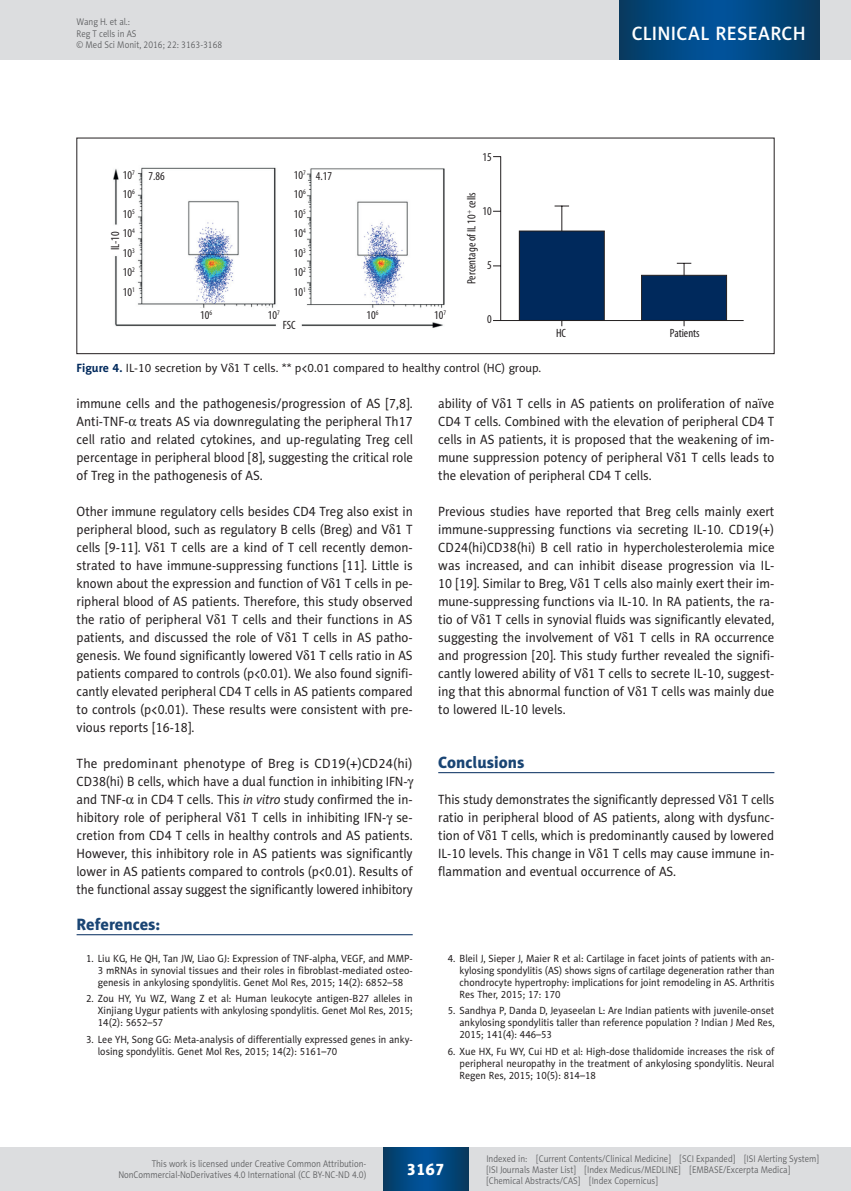
<style>
.page{position:relative;width:851px;height:1191px;background:#fff}
.page>*{position:absolute;margin:0;border:0;box-sizing:border-box;transform-origin:0 0}
.t1{font:19.5px "Naomi Sans EFN Medium";letter-spacing:.015em;color:#fff}
.MSM_Headline_1{font:16.5px "Naomi Sans EFN Heavy";color:#1a4574}
.MSM_Referencje_Tytul{font:16.5px "Naomi Sans EFN Heavy";color:#1a4574}
.t2{font:16.5px "Naomi Sans EFN Heavy";color:#fff}
.MSM_Body{font:13.5px/18px "Naomi Sans EFN";color:#231f20;text-align:justify;scale:.95 1}
.MSM_Body-2{font:13.5px/18px "Naomi Sans EFN";color:#231f20;text-align:justify}
.MSM_Body-3{font:13.5px/18px "Naomi Sans EFN";color:#231f20;text-align:justify;scale:.93 1}
.t3{font:condensed 12px/19.5px "Myriad Pro";color:#231f20;text-align:justify}
.MSM_Rycina_tytul{font:12px "Naomi Sans EFN";color:#231f20}
.MSM_Referencje_punkt{font:10.5px/12px "Naomi Sans EFN";color:#231f20;text-align:justify;scale:.95 1}
.MSM_Referencje_punkt-2{font:10.5px/12px "Naomi Sans EFN";color:#231f20;text-align:justify;scale:.96 1}
.t4{font:9.75px/11.2px "Naomi Sans EFN Light";color:#57585a;scale:.9 1}
.t5{font:condensed 7.05px "Myriad Pro";color:#231f20}
.s1{font-weight:700;color:#00295c}
.s2{font-family:"Standard Sym L"}
.s3{font-style:italic}
</style>
<div class="page">
<img style="left:113px;top:167px;width:332px;height:161px">
<hr style="left:500px;top:156px;width:1px;height:164px;background:#231f20">
<hr style="left:493px;top:320px;width:250px;height:1px;background:#231f20">
<hr style="left:561px;top:206px;width:1px;height:120px;background:#231f20">
<svg style="left:554px;top:206px;width:15px;height:1px"></svg>
<svg style="left:518px;top:230px;width:174px;height:97px"></svg>
<div style="left:641px;top:275px;width:85px;height:46px;background:#00295c;border:1px solid #231f20"></div>
<div style="left:77px;top:138px;width:697px;height:216px;border:1px solid #231f20"></div>
<hr style="left:438px;top:772px;width:336px;height:1px;background:#00295c">
<hr style="left:77px;top:934px;width:335px;height:1px;background:#00295c">
<div style="left:0;top:1148px;width:850px;height:43px;background:#dcdddf"></div>
<svg style="left:383px;top:1147px;width:85px;height:43px"></svg>
<div style="left:0;top:0;width:850px;height:60px;background:#dcdddf"></div>
<svg style="left:619px;top:0;width:200px;height:60px"></svg>
<p class="t4" style="left:77px;top:16px;width:163px">Wang H. et al.:<br>Reg T cells in AS<br>© Med Sci Monit, 2016; 22: 3163-3168</p>
<h1 class="t1" style="left:631px;top:22px;width:175px">CLINICAL RESEARCH</h1>
<p class="t5" style="left:132px;top:169px;width:4px">7</p>
<p class="t3" style="left:123px;top:185px;width:13px">10<sup>6<br></sup>10<sup>5<br></sup>10<sup>4<br></sup>10<sup>3<br></sup>10<sup>2<br></sup>10<sup>1</sup></p>
<p class="t3" style="left:294px;top:165px;width:13px">10<sup>7<br></sup>10<sup>6<br></sup>10<sup>5<br></sup>10<sup>4<br></sup>10<sup>3<br></sup>10<sup>2<br></sup>10<sup>1</sup></p>
<p class="t3" style="left:123px;top:165px;width:11px">10</p>
<p class="t3" style="left:148px;top:166px;width:18px">7.86</p>
<p class="t3" style="left:316px;top:166px;width:18px">4.17</p>
<p class="t3" style="left:106px;top:250px;width:20px;rotate:-90deg">IL-10</p>
<p class="t3" style="left:200px;top:305px;width:13px">10<sup>6</sup></p>
<p class="t3" style="left:268px;top:305px;width:13px">10<sup>7</sup></p>
<p class="t3" style="left:366px;top:305px;width:13px">10<sup>6</sup></p>
<p class="t3" style="left:434px;top:305px;width:13px">10<sup>7</sup></p>
<p class="t3" style="left:282px;top:315px;width:14px">FSC</p>
<p class="t3" style="left:482px;top:148px;width:11px">15</p>
<p class="t3" style="left:462px;top:284px;width:93px;rotate:-90deg">Percentage of IL 10<sup>+</sup> cells</p>
<p class="t3" style="left:482px;top:202px;width:11px">10</p>
<p class="t3" style="left:487px;top:256px;width:6px">5</p>
<p class="t3" style="left:487px;top:310px;width:6px">0</p>
<p class="MSM_Rycina_tytul" style="left:77px;top:361px;width:466px"><span class="s1">Figure 4.</span> IL-10 secretion by V<span class="s2">d</span>1 T cells. ** p&lt;0.01 compared to healthy control (HC) group.</p>
<p class="t3" style="left:556px;top:324px;width:12px">HC</p>
<p class="t3" style="left:669px;top:324px;width:31px">Patients</p>
<p class="MSM_Body" style="left:77px;top:394px;width:355px">immune cells and the pathogenesis/progression of AS [7,8].<br>Anti-TNF-<span class="s2">a</span> treats AS via downregulating the peripheral Th17 cell ratio and related cytokines, and up-regulating Treg cell percentage in peripheral blood [8], suggesting the critical role of Treg in the pathogenesis of AS.</p>
<p class="MSM_Body" style="left:77px;top:502px;width:355px">Other immune regulatory cells besides CD4 Treg also exist in peripheral blood, such as regulatory B cells (Breg) and V<span class="s2">d</span>1 T cells [9-11]. V<span class="s2">d</span>1 T cells are a kind of T cell recently demon&shy;strated to have immune-suppressing functions [11]. Little is known about the expression and function of V<span class="s2">d</span>1 T cells in pe&shy;ripheral blood of AS patients. Therefore, this study observed the ratio of peripheral V<span class="s2">d</span>1 T cells and their functions in AS patients, and discussed the role of V<span class="s2">d</span>1 T cells in AS patho&shy;genesis. We found significantly lowered V<span class="s2">d</span>1 T cells ratio in AS patients compared to controls (p&lt;0.01). We also found signifi&shy;cantly elevated peripheral CD4 T cells in AS patients compared to controls (p&lt;0.01). These results were consistent with pre&shy;vious reports [16-18].</p>
<p class="MSM_Body-2" style="left:77px;top:754px;width:337px">The predominant phenotype of Breg is CD19(+)CD24(hi)<br>CD38(hi) B cells, which have a dual function in inhibiting IFN-<span class="s2">g </span>and TNF-<span class="s2">a</span> in CD4 T cells. This <span class="s3">in vitro</span> study confirmed the in&shy;hibitory role of peripheral V<span class="s2">d</span>1 T cells in inhibiting IFN-<span class="s2">g</span> se&shy;cretion from CD4 T cells in healthy controls and AS patients.<br>However, this inhibitory role in AS patients was significantly lower in AS patients compared to controls (p&lt;0.01). Results of the functional assay suggest the significantly lowered inhibitory</p>
<p class="MSM_Referencje_Tytul" style="left:77px;top:914px;width:85px">References:</p>
<p class="MSM_Referencje_punkt" style="left:98px;top:952px;width:333px;text-indent:-12px">1. Liu KG, He QH, Tan JW, Liao GJ: Expression of TNF-alpha, VEGF, and MMP-3 mRNAs in synovial tissues and their roles in fibroblast-mediated osteo&shy;genesis in ankylosing spondylitis. Genet Mol Res, 2015; 14(2): 6852–58</p>
<p class="MSM_Referencje_punkt-2" style="left:98px;top:993px;width:329px;text-indent:-12px">2. Zou HY, Yu WZ, Wang Z et al: Human leukocyte antigen-B27 alleles in Xinjiang Uygur patients with ankylosing spondylitis. Genet Mol Res, 2015; 14(2): 5652–57</p>
<p class="MSM_Referencje_punkt" style="left:98px;top:1033px;width:333px;text-indent:-12px">3. Lee YH, Song GG: Meta-analysis of differentially expressed genes in anky&shy;losing spondylitis. Genet Mol Res, 2015; 14(2): 5161–70</p>
<p class="MSM_Body" style="left:438px;top:394px;width:355px">ability of V<span class="s2">d</span>1 T cells in AS patients on proliferation of naïve CD4 T cells. Combined with the elevation of peripheral CD4 T cells in AS patients, it is proposed that the weakening of im&shy;mune suppression potency of peripheral V<span class="s2">d</span>1 T cells leads to the elevation of peripheral CD4 T cells.</p>
<p class="MSM_Body" style="left:438px;top:502px;width:355px">Previous studies have reported that Breg cells mainly exert immune-suppressing functions via secreting IL-10. CD19(+)<br>CD24(hi)CD38(hi) B cell ratio in hypercholesterolemia mice was increased, and can inhibit disease progression via IL-10 [19]. Similar to Breg, V<span class="s2">d</span>1 T cells also mainly exert their im&shy;mune-suppressing functions via IL-10. In RA patients, the ra&shy;tio of V<span class="s2">d</span>1 T cells in synovial fluids was significantly elevated, suggesting the involvement of V<span class="s2">d</span>1 T cells in RA occurrence and progression [20]. This study further revealed the signifi&shy;cantly lowered ability of V<span class="s2">d</span>1 T cells to secrete IL-10, suggest&shy;ing that this abnormal function of V<span class="s2">d</span>1 T cells was mainly due to lowered IL-10 levels.</p>
<p class="MSM_Headline_1" style="left:438px;top:752px;width:88px">Conclusions</p>
<p class="MSM_Body-3" style="left:438px;top:790px;width:363px">This study demonstrates the significantly depressed V<span class="s2">d</span>1 T cells ratio in peripheral blood of AS patients, along with dysfunc&shy;tion of V<span class="s2">d</span>1 T cells, which is predominantly caused by lowered IL-10 levels. This change in V<span class="s2">d</span>1 T cells may cause immune in&shy;flammation and eventual occurrence of AS.</p>
<p class="MSM_Referencje_punkt" style="left:459px;top:952px;width:333px;text-indent:-12px">4. Bleil J, Sieper J, Maier R et al: Cartilage in facet joints of patients with an&shy;kylosing spondylitis (AS) shows signs of cartilage degeneration rather than chondrocyte hypertrophy: implications for joint remodeling in AS. Arthritis Res Ther, 2015; 17: 170</p>
<p class="MSM_Referencje_punkt" style="left:459px;top:1005px;width:333px;text-indent:-12px">5. Sandhya P, Danda D, Jeyaseelan L: Are Indian patients with juvenile-onset ankylosing spondylitis taller than reference population ? Indian J Med Res, 2015; 141(4): 446–53</p>
<p class="MSM_Referencje_punkt" style="left:459px;top:1045px;width:333px;text-indent:-12px">6. Xue HX, Fu WY, Cui HD et al: High-dose thalidomide increases the risk of peripheral neuropathy in the treatment of ankylosing spondylitis. Neural Regen Res, 2015; 10(5): 814–18</p>
<p class="t4" style="left:118px;top:1158px;width:277px;text-align:right">This work is licensed under Creative Common Attribution-<br>NonCommercial-NoDerivatives 4.0 International (CC BY-NC-ND 4.0)</p>
<p class="t2" style="left:406px;top:1159px;width:40px">3167</p>
<p class="t4" style="left:486px;top:1152px;width:371px">Indexed in: [Current Contents/Clinical Medicine] [SCI Expanded] [ISI Alerting System] [ISI Journals Master List] [Index Medicus/MEDLINE] [EMBASE/Excerpta Medica] [Chemical Abstracts/CAS] [Index Copernicus]</p>
</div>
